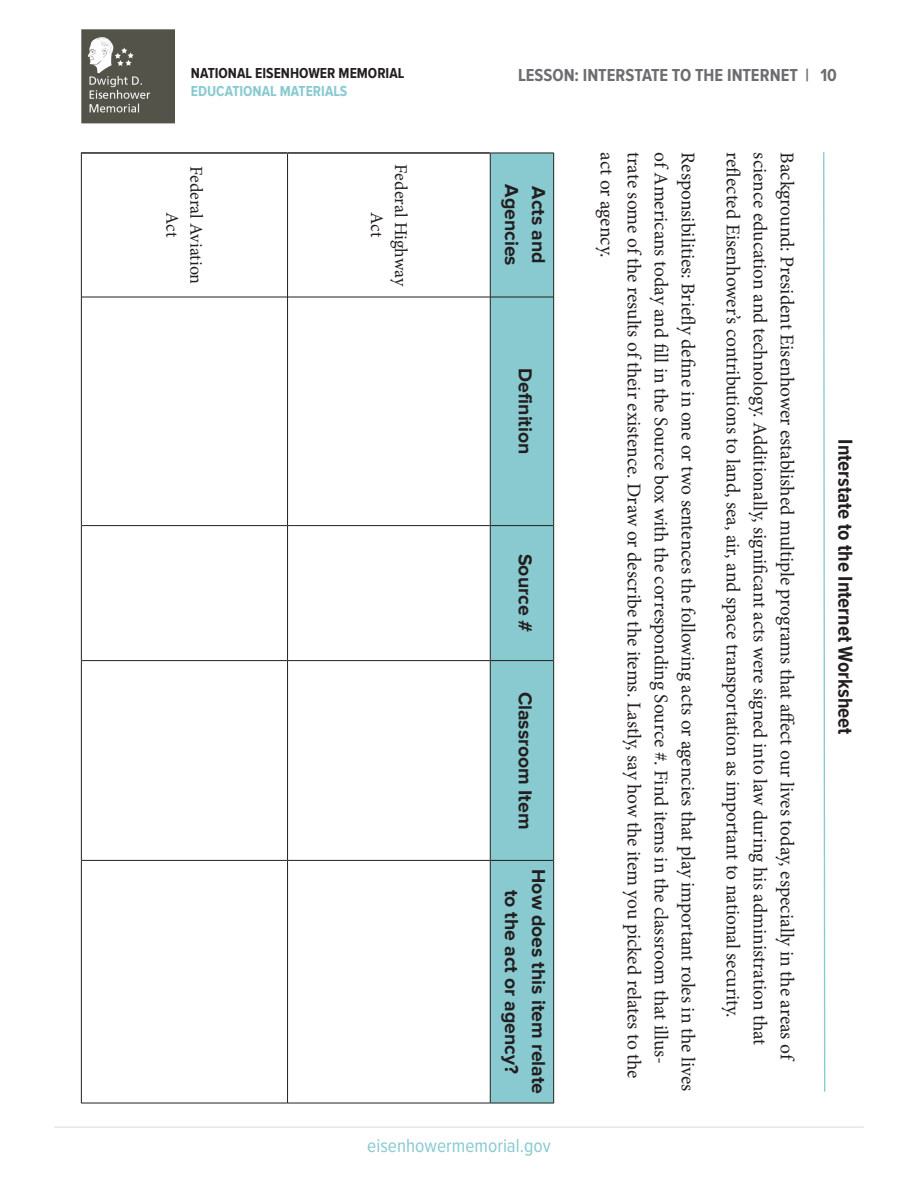
<style>
.page{position:relative;width:918px;height:1188px;background:#fff}
.page>*{position:absolute;margin:0;border:0;box-sizing:border-box;transform-origin:0 0}
.Heading2{font:700 condensed 21px "Proxima Nova";color:#231f20}
.Body_Text{font:19.5px "Minion Pro";color:#231f20}
.Body_Text-2{font:700 19.5px/27px "Proxima Nova";color:#231f20;text-align:center}
.t1{font:condensed 19.5px "Proxima Nova";color:#88cad0}
.TableCell-Content{font:18px/24px "Minion Pro";color:#231f20;text-align:center}
.Running_Header-PageN{font:700 condensed 18px "Proxima Nova";color:#6c6d70}
.t2{font:700 condensed 15px "Proxima Nova";color:#231f20}
.t3{font:700 condensed 15px "Proxima Nova";color:#88cad0}
</style>
<div class="page">
<img style="left:81px;top:30px;width:93px;height:93px">
<hr style="left:54px;top:1126px;width:810px;height:2px;background:#e6e7e9">
<svg style="left:823px;top:152px;width:3px;height:940px"></svg>
<div style="left:491px;top:154px;width:62px;height:949px;background:#88cad0"></div>
<hr style="left:288px;top:297px;width:202px;height:1px;background:#231f20">
<hr style="left:288px;top:525px;width:202px;height:1px;background:#231f20">
<hr style="left:288px;top:660px;width:202px;height:1px;background:#231f20">
<hr style="left:288px;top:860px;width:202px;height:1px;background:#231f20">
<hr style="left:288px;top:1103px;width:202px;height:1px;background:#231f20">
<hr style="left:287px;top:154px;width:1px;height:143px;background:#231f20">
<hr style="left:287px;top:297px;width:1px;height:229px;background:#231f20">
<hr style="left:82px;top:297px;width:205px;height:1px;background:#231f20">
<hr style="left:287px;top:526px;width:1px;height:135px;background:#231f20">
<hr style="left:82px;top:525px;width:205px;height:1px;background:#231f20">
<hr style="left:287px;top:661px;width:1px;height:199px;background:#231f20">
<hr style="left:82px;top:660px;width:205px;height:1px;background:#231f20">
<hr style="left:287px;top:860px;width:1px;height:243px;background:#231f20">
<hr style="left:82px;top:860px;width:205px;height:1px;background:#231f20">
<hr style="left:82px;top:1103px;width:205px;height:1px;background:#231f20">
<hr style="left:81px;top:152px;width:1px;height:145px;background:#231f20">
<hr style="left:81px;top:297px;width:1px;height:229px;background:#231f20">
<hr style="left:81px;top:526px;width:1px;height:135px;background:#231f20">
<hr style="left:81px;top:661px;width:1px;height:199px;background:#231f20">
<hr style="left:81px;top:860px;width:1px;height:243px;background:#231f20">
<hr style="left:553px;top:153px;width:1px;height:144px;background:#231f20">
<hr style="left:553px;top:297px;width:1px;height:229px;background:#231f20">
<hr style="left:491px;top:297px;width:62px;height:1px;background:#231f20">
<hr style="left:553px;top:526px;width:1px;height:135px;background:#231f20">
<hr style="left:491px;top:525px;width:62px;height:1px;background:#231f20">
<hr style="left:553px;top:661px;width:1px;height:199px;background:#231f20">
<hr style="left:491px;top:660px;width:62px;height:1px;background:#231f20">
<hr style="left:553px;top:860px;width:1px;height:243px;background:#231f20">
<hr style="left:491px;top:860px;width:62px;height:1px;background:#231f20">
<hr style="left:491px;top:1103px;width:62px;height:1px;background:#231f20">
<hr style="left:490px;top:153px;width:1px;height:144px;background:#231f20">
<hr style="left:490px;top:297px;width:1px;height:229px;background:#231f20">
<hr style="left:490px;top:526px;width:1px;height:135px;background:#231f20">
<hr style="left:490px;top:661px;width:1px;height:199px;background:#231f20">
<hr style="left:490px;top:860px;width:1px;height:243px;background:#231f20">
<hr style="left:491px;top:153px;width:62px;height:1px;background:#231f20">
<hr style="left:288px;top:152px;width:202px;height:2px;background:#231f20">
<hr style="left:82px;top:152px;width:206px;height:2px;background:#231f20">
<p class="t2" style="left:191px;top:65px;width:215px">NATIONAL EISENHOWER MEMORIAL</p>
<p class="t3" style="left:191px;top:83px;width:158px">EDUCATIONAL MATERIALS</p>
<p class="TableCell-Content" style="left:208px;top:166px;width:120px;rotate:90deg">Federal Aviation<br>Act</p>
<p class="TableCell-Content" style="left:413px;top:164px;width:123px;rotate:90deg">Federal Highway<br>Act</p>
<p class="Running_Header-PageN" style="left:518px;top:65px;width:320px">LESSON: INTERSTATE TO THE INTERNET | 10</p>
<p class="Body_Text-2" style="left:526px;top:184px;width:83px;rotate:90deg">Agencies</p>
<p class="Body_Text-2" style="left:553px;top:186px;width:79px;rotate:90deg">Acts and</p>
<p class="Body_Text-2" style="left:539px;top:368px;width:88px;rotate:90deg">Definition</p>
<p class="Body_Text-2" style="left:539px;top:554px;width:80px;rotate:90deg">Source #</p>
<p class="Body_Text-2" style="left:539px;top:692px;width:139px;rotate:90deg">Classroom Item</p>
<p class="Body_Text-2" style="left:553px;top:869px;width:227px;rotate:90deg">How does this item relate to the act or agency?</p>
<p class="Body_Text" style="left:620px;top:152px;width:107px;rotate:90deg">act or agency.</p>
<p class="Body_Text" style="left:647px;top:152px;width:928px;rotate:90deg">trate some of the results of their existence. Draw or describe the items. Lastly, say how the item you picked relates to the</p>
<p class="Body_Text" style="left:674px;top:152px;width:914px;rotate:90deg">of Americans today and fill in the Source box with the corresponding Source #. Find items in the classroom that illus-</p>
<p class="Body_Text" style="left:701px;top:152px;width:940px;rotate:90deg">Responsibilities: Briefly define in one or two sentences the following acts or agencies that play important roles in the lives</p>
<p class="Body_Text" style="left:746px;top:152px;width:867px;rotate:90deg">reflected Eisenhower’s contributions to land, sea, air, and space transportation as important to national security.</p>
<p class="Body_Text" style="left:773px;top:152px;width:894px;rotate:90deg">science education and technology. Additionally, significant acts were signed into law during his administration that</p>
<p class="Body_Text" style="left:800px;top:152px;width:911px;rotate:90deg">Background: President Eisenhower established multiple programs that affect our lives today, especially in the areas of</p>
<p class="Heading2" style="left:857px;top:439px;width:297px;rotate:90deg">Interstate to the Internet Worksheet</p>
<p class="t1" style="left:367px;top:1135px;width:185px">eisenhowermemorial.gov</p>
</div>
